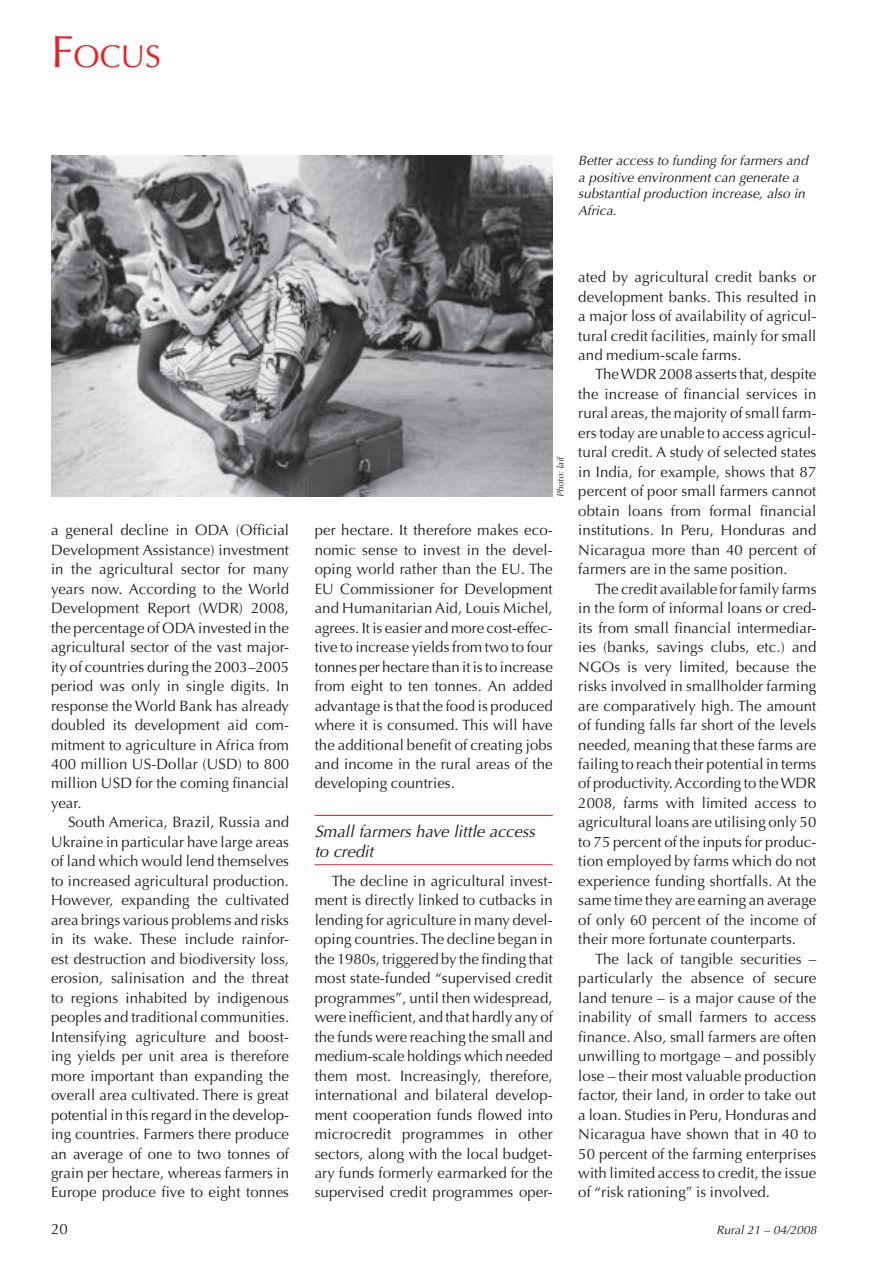
<style>
.page{position:relative;width:893px;height:1263px;background:#fff}
.page>*{position:absolute;margin:0;border:0;box-sizing:border-box;transform-origin:0 0}
.t1{font:31.5px "Optima";color:#ed1c24}
.t2{font:italic 16.5px/19.5px "Optima";color:#231f20}
.t3{font:15px/19.5px "Optima";letter-spacing:.005em;color:#231f20;text-align:justify}
.t4{font:italic 13.5px/16.5px "Optima";color:#231f20}
.t5{font:italic 12px "Optima";color:#231f20}
.t6{font:italic 9px "Optima";color:#231f20}
.s1{font-size:45px}
</style>
<div class="page">
<hr style="left:315px;top:815px;width:238px;height:1px;background:#ed1c24">
<hr style="left:315px;top:864px;width:238px;height:1px;background:#ed1c24">
<img style="left:51px;top:156px;width:502px;height:341px">
<h1 class="t1" style="left:51px;top:43px;width:112px"><span class="s1">F</span>OCUS</h1>
<p class="t3" style="left:51px;top:522px;width:240px">a general decline in ODA (Official Development Assistance) investment in the agricultural sector for many years now. According to the World Development Report (WDR) 2008, the percentage of ODA invested in the agricultural sector of the vast major&shy;ity of countries during the 2003–2005 period was only in single digits. In response the World Bank has already doubled its development aid com&shy;mitment to agriculture in Africa from 400 million US-Dollar (USD) to 800 million USD for the coming financial year.</p>
<p class="t3" style="left:51px;top:814px;width:240px;text-indent:17px">South America, Brazil, Russia and Ukraine in particular have large areas of land which would lend themselves to increased agricultural production.<br>However, expanding the cultivated area brings various problems and risks in its wake. These include rainfor&shy;est destruction and biodiversity loss, erosion, salinisation and the threat to regions inhabited by indigenous peoples and traditional communities.<br>Intensifying agriculture and boost&shy;ing yields per unit area is therefore more important than expanding the overall area cultivated. There is great potential in this regard in the develop&shy;ing countries. Farmers there produce an average of one to two tonnes of grain per hectare, whereas farmers in Europe produce five to eight tonnes</p>
<p class="t4" style="left:578px;top:154px;width:231px">Better access to funding for farmers and a positive environment can generate a substantial production increase, also in<br>Africa.</p>
<p class="t6" style="left:557px;top:497px;width:41px;rotate:-90deg">Photo: laif</p>
<p class="t3" style="left:315px;top:522px;width:240px">per hectare. It therefore makes eco&shy;nomic sense to invest in the devel&shy;oping world rather than the EU. The EU Commissioner for Development and Humanitarian Aid, Louis Michel, agrees. It is easier and more cost-effec&shy;tive to increase yields from two to four tonnes per hectare than it is to increase from eight to ten tonnes. An added advantage is that the food is produced where it is consumed. This will have the additional benefit of creating jobs and income in the rural areas of the developing countries.</p>
<p class="t2" style="left:315px;top:823px;width:222px">Small farmers have little access to credit</p>
<p class="t3" style="left:315px;top:872px;width:240px;text-indent:17px">The decline in agricultural invest&shy;ment is directly linked to cutbacks in lending for agriculture in many devel&shy;oping countries. The decline began in the 1980s, triggered by the finding that most state-funded “supervised credit programmes”, until then widespread, were inefficient, and that hardly any of the funds were reaching the small and medium-scale holdings which needed them most. Increasingly, therefore, international and bilateral develop&shy;ment cooperation funds flowed into microcredit programmes in other sectors, along with the local budget&shy;ary funds formerly earmarked for the supervised credit programmes oper-</p>
<p class="t3" style="left:578px;top:269px;width:240px">ated by agricultural credit banks or development banks. This resulted in a major loss of availability of agricul&shy;tural credit facilities, mainly for small and medium-scale farms.</p>
<p class="t3" style="left:578px;top:366px;width:240px;text-indent:17px">The WDR 2008 asserts that, despite the increase of financial services in rural areas, the majority of small farm&shy;ers today are unable to access agricul&shy;tural credit. A study of selected states in India, for example, shows that 87 percent of poor small farmers cannot obtain loans from formal financial institutions. In Peru, Honduras and Nicaragua more than 40 percent of farmers are in the same position.</p>
<p class="t3" style="left:578px;top:580px;width:240px;text-indent:17px">The credit available for family farms in the form of informal loans or cred&shy;its from small financial intermediar&shy;ies (banks, savings clubs, etc.) and NGOs is very limited, because the risks involved in smallholder farming are comparatively high. The amount of funding falls far short of the levels needed, meaning that these farms are failing to reach their potential in terms of productivity. According to the WDR 2008, farms with limited access to agricultural loans are utilising only 50 to 75 percent of the inputs for produc&shy;tion employed by farms which do not experience funding shortfalls. At the same time they are earning an average of only 60 percent of the income of their more fortunate counterparts.</p>
<p class="t3" style="left:578px;top:950px;width:240px;text-indent:17px">The lack of tangible securities – particularly the absence of secure land tenure – is a major cause of the inability of small farmers to access finance. Also, small farmers are often unwilling to mortgage – and possibly lose – their most valuable production factor, their land, in order to take out a loan. Studies in Peru, Honduras and Nicaragua have shown that in 40 to 50 percent of the farming enterprises with limited access to credit, the issue of “risk rationing” is involved.</p>
<p class="t3" style="left:51px;top:1220px;width:18px">20</p>
<p class="t5" style="left:716px;top:1224px;width:101px">Rural 21 – 04/2008</p>
</div>
